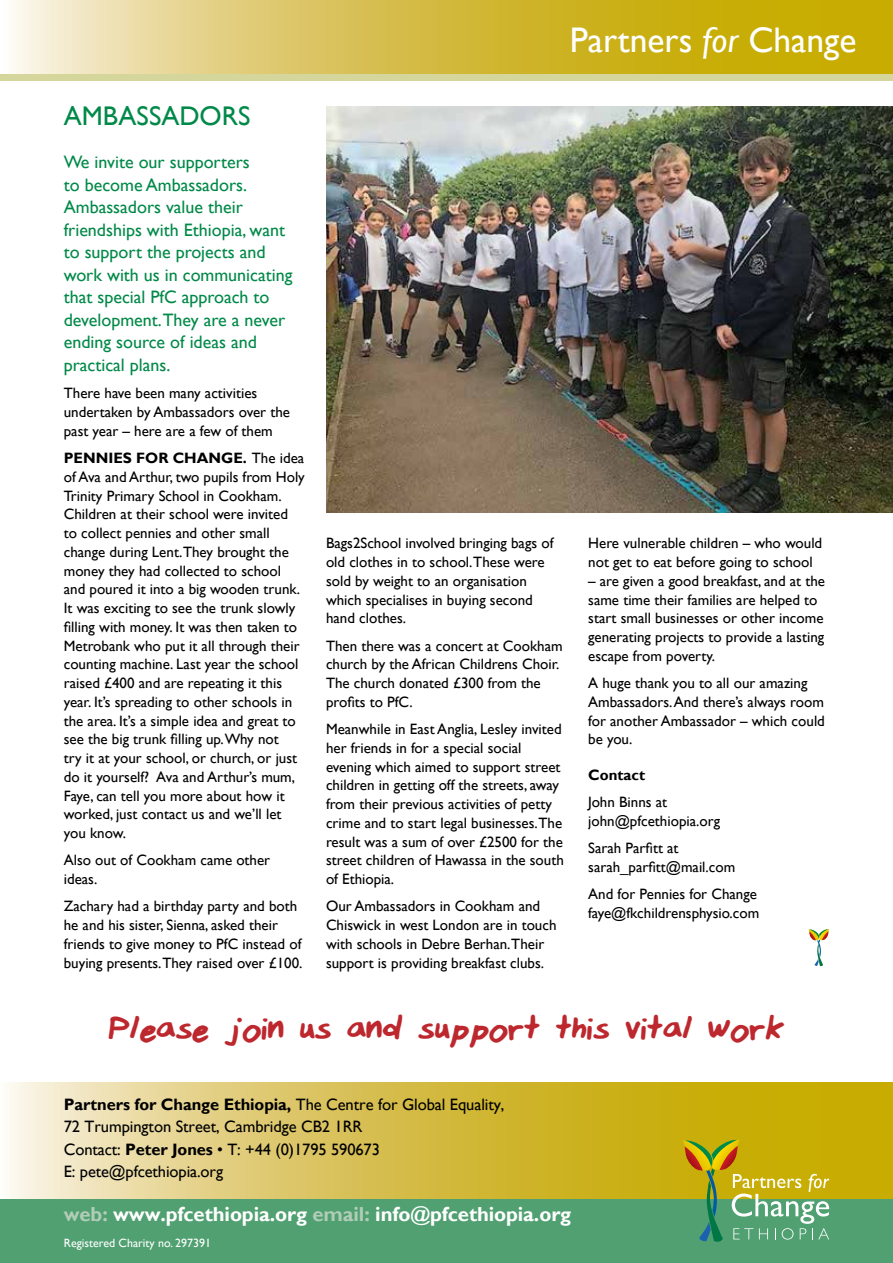
<style>
.page{position:relative;width:893px;height:1263px;background:#fff}
.page>*{position:absolute;margin:0;border:0;box-sizing:border-box;transform-origin:0 0}
.t1{font:37.5px "Matts Handwriting";color:#bd282e}
.t2{font:35.55px "Gill Sans";color:#fff}
.t3{font:27px "Gill Sans";color:#008948}
.t4{font:700 20.25px "Gill Sans";letter-spacing:-.005em;color:#fff}
.t5{font:18px/22.5px "Gill Sans";color:#008948}
.t6{font:16.5px/22.5px "Gill Sans";letter-spacing:-.005em;color:#000}
.t7{font:15px/18.8px "Gill Sans";color:#000}
.t8{font:700 15px "Gill Sans";color:#000}
.t9{font:12px "Gill Sans";color:#fff}
.s1{font-weight:700}
.s2{font-style:italic}
.s3{color:#b1cdb7}
</style>
<div class="page">
<img style="left:327px;top:106px;width:566px;height:406px">
<svg style="left:11px;top:0;width:882px;height:74px;background:#d7c04d"></svg>
<div style="left:0;top:74px;width:893px;height:7px;background:#d4d69c"></div>
<svg style="left:808px;top:929px;width:21px;height:37px"></svg>
<div style="left:0;top:1194px;width:893px;height:69px;background:#50a071"></div>
<svg style="left:0;top:1082px;width:893px;height:116px;background:#d8c255"></svg>
<svg style="left:683px;top:1140px;width:146px;height:102px"></svg>
<h3 class="t3" style="left:64px;top:100px;width:188px">AMBASSADORS</h3>
<p class="t5" style="left:64px;top:151px;width:230px">We invite our supporters<br>to become Ambassadors.<br>Ambassadors value their friendships with Ethiopia, want to support the projects and work with us in communicating that special PfC approach to development.They are a never ending source of ideas and practical plans.</p>
<p class="t7" style="left:64px;top:384px;width:228px">There have been many activities undertaken by Ambassadors over the past year – here are a few of them</p>
<p class="t7" style="left:64px;top:449px;width:242px"><span class="s1">PENNIES FOR CHANGE.</span> The idea of Ava and Arthur, two pupils from Holy Trinity Primary School in Cookham.<br>Children at their school were invited to collect pennies and other small change during Lent.They brought the money they had collected to school and poured it into a big wooden trunk.<br>It was exciting to see the trunk slowly filling with money. It was then taken to Metrobank who put it all through their counting machine. Last year the school raised £400 and are repeating it this year. It’s spreading to other schools in the area. It’s a simple idea and great to see the big trunk filling up.Why not<br>try it at your school, or church, or just do it yourself? Ava and Arthur’s mum, Faye, can tell you more about how it worked, just contact us and we’ll let you know.</p>
<p class="t7" style="left:64px;top:851px;width:208px">Also out of Cookham came other ideas.</p>
<p class="t7" style="left:64px;top:897px;width:240px">Zachary had a birthday party and both he and his sister, Sienna, asked their friends to give money to PfC instead of buying presents.They raised over £100.</p>
<h2 class="t2" style="left:570px;top:19px;width:288px">Partners <span class="s2">for</span> Change</h2>
<p class="t7" style="left:326px;top:534px;width:229px">Bags2School involved bringing bags of old clothes in to school.These were sold by weight to an organisation which specialises in buying second hand clothes.</p>
<p class="t7" style="left:326px;top:636px;width:238px">Then there was a concert at Cookham church by the African Childrens Choir.<br>The church donated £300 from the profits to PfC.</p>
<p class="t7" style="left:326px;top:720px;width:239px">Meanwhile in East Anglia, Lesley invited her friends in for a special social evening which aimed to support street children in getting off the streets, away from their previous activities of petty crime and to start legal businesses.The result was a sum of over £2500 for the street children of Hawassa in the south of Ethiopia.</p>
<p class="t7" style="left:326px;top:897px;width:232px">Our Ambassadors in Cookham and Chiswick in west London are in touch with schools in Debre Berhan.Their support is providing breakfast clubs.</p>
<p class="t7" style="left:588px;top:534px;width:236px">Here vulnerable children – who would not get to eat before going to school</p>
<p class="t7" style="left:588px;top:572px;width:238px">– are given a good breakfast, and at the same time their families are helped to start small businesses or other income generating projects to provide a lasting escape from poverty.</p>
<p class="t7" style="left:588px;top:674px;width:238px">A huge thank you to all our amazing<br>Ambassadors. And there’s always room for another Ambassador – which could be you.</p>
<p class="t8" style="left:588px;top:766px;width:58px">Contact</p>
<p class="t7" style="left:588px;top:793px;width:133px">John Binns at john@pfcethiopia.org</p>
<p class="t7" style="left:588px;top:839px;width:149px">Sarah Parfitt at sarah_parfitt@mail.com</p>
<p class="t7" style="left:588px;top:885px;width:173px">And for Pennies for Change faye@fkchildrensphysio.com</p>
<h1 class="t1" style="left:108px;top:1012px;width:678px">Please join us and support this vital work</h1>
<p class="t6" style="left:64px;top:1093px;width:442px"><span class="s1">Partners for Change Ethiopia,</span> The Centre for Global Equality, 72 Trumpington Street, Cambridge CB2 1RR<br>Contact: <span class="s1">Peter Jones</span> • T: +44 (0)1795 590673<br>E: pete@pfcethiopia.org</p>
<h3 class="t4" style="left:64px;top:1202px;width:509px"><span class="s3">web:</span> www.pfcethiopia.org <span class="s3">email:</span> info@pfcethiopia.org</h3>
<p class="t9" style="left:64px;top:1236px;width:149px">Registered Charity no. 297391</p>
</div>
